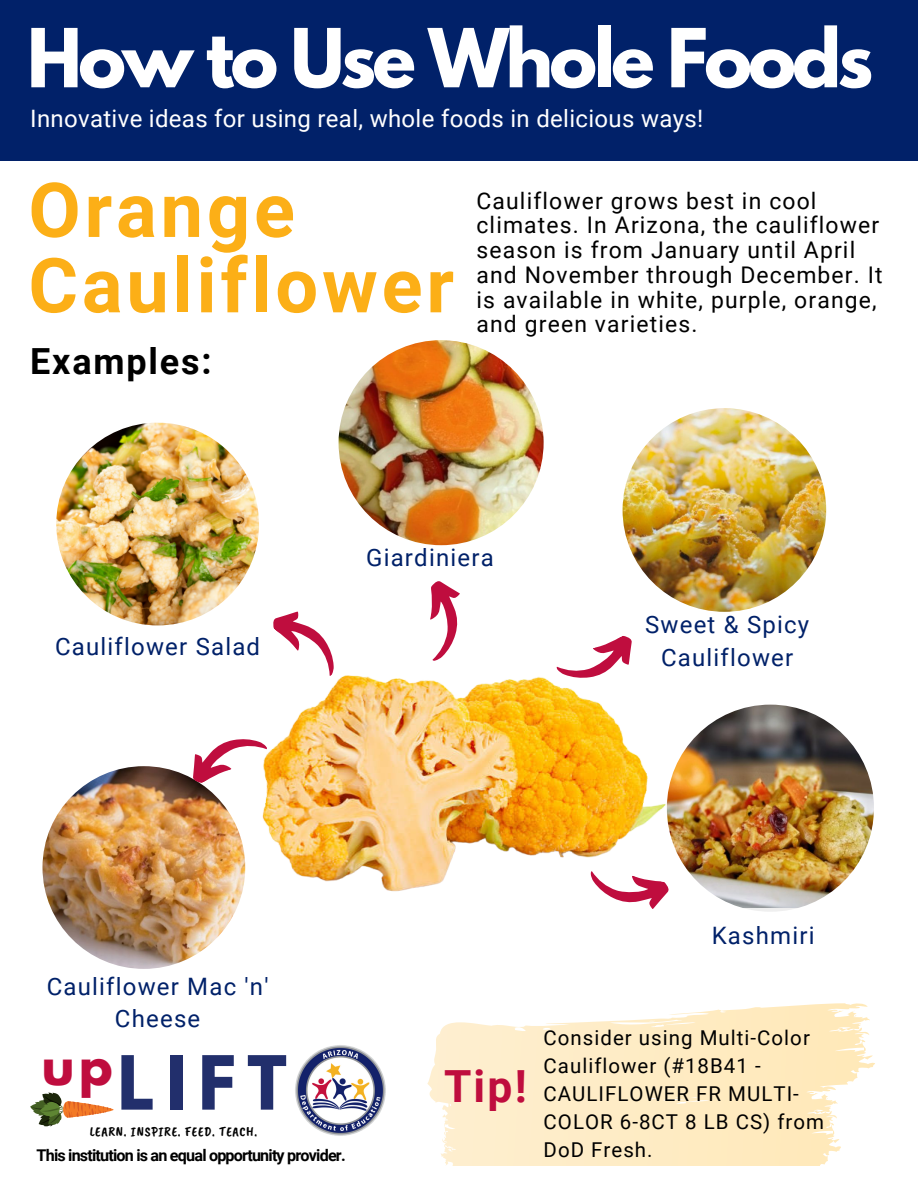
<style>
.page{position:relative;width:918px;height:1188px;background:#fff}
.page>*{position:absolute;margin:0;border:0;box-sizing:border-box;transform-origin:0 0}
.t1{font:700 75.9px/75.3px "Roboto";letter-spacing:.05em;color:#fcaf17}
.t2{font:700 72px "League Spartan";letter-spacing:-.05em;color:#fff}
.t3{font:700 66.15px "League Spartan";color:#222f6c}
.t4{font:700 44.25px "Roboto";color:#bf0d3e}
.t5{font:700 36px "Roboto";letter-spacing:.05em;color:#000}
.t6{font:24px/32.7px "Roboto";letter-spacing:.05em;color:#012169;text-align:center}
.t7{font:24px "Roboto";letter-spacing:.015em;color:#fff}
.t8{font:22.95px/24.8px "Roboto";letter-spacing:.05em;color:#000}
.t9{font:20.4px/28.2px "Roboto";letter-spacing:.05em;color:#000}
.t10{font:700 16.2px "Roboto";letter-spacing:-.05em;color:#000}
.t11{font:13.65px "Caveat Brush";letter-spacing:.05em;color:#000}
</style>
<div class="page">
<div style="left:0;top:0;width:918px;height:161px;background:#012169"></div>
<svg style="left:430px;top:581px;width:30px;height:60px"></svg>
<img style="left:56px;top:423px;width:203px;height:202px;border-radius:50%">
<img style="left:339px;top:340px;width:205px;height:205px;border-radius:50%">
<img style="left:623px;top:408px;width:203px;height:204px;border-radius:50%">
<img style="left:667px;top:705px;width:207px;height:207px;border-radius:50%">
<img style="left:42px;top:766px;width:203px;height:203px;border-radius:50%">
<svg style="left:613px;top:636px;width:19px;height:5px"></svg>
<svg style="left:650px;top:905px;width:7px;height:4px"></svg>
<svg style="left:184px;top:740px;width:47px;height:46px"></svg>
<svg style="left:427px;top:1004px;width:448px;height:162px;fill:#ffecc6"></svg>
<svg style="left:273px;top:611px;width:52px;height:30px"></svg>
<img style="left:295px;top:1045px;width:91px;height:91px">
<svg style="left:30px;top:1093px;width:84px;height:34px"></svg>
<img style="left:231px;top:641px;width:448px;height:264px">
<h2 class="t2" style="left:27px;top:23px;width:848px">How to Use Whole Foods</h2>
<p class="t7" style="left:30px;top:105px;width:674px">Innovative ideas for using real, whole foods in delicious ways!</p>
<h1 class="t1" style="left:28px;top:173px;width:427px">Orange<br>Cauliflower</h1>
<h3 class="t5" style="left:30px;top:340px;width:183px">Examples:</h3>
<p class="t8" style="left:476px;top:188px;width:408px">Cauliflower grows best in cool climates. In Arizona, the cauliflower season is from January until April and November through December. It is available in white, purple, orange, and green varieties.</p>
<p class="t6" style="left:55px;top:630px;width:207px">Cauliflower Salad</p>
<p class="t6" style="left:366px;top:542px;width:129px">Giardiniera</p>
<p class="t6" style="left:645px;top:608px;width:166px">Sweet &amp; Spicy<br>Cauliflower</p>
<p class="t6" style="left:47px;top:970px;width:223px">Cauliflower Mac 'n'<br>Cheese</p>
<h3 class="t3" style="left:42px;top:1050px;width:246px"><sup>up</sup>LIFT</h3>
<p class="t11" style="left:90px;top:1123px;width:169px">LEARN. INSPIRE. FEED. TEACH.</p>
<p class="t10" style="left:37px;top:1146px;width:311px">This institution is an equal opportunity provider.</p>
<p class="t6" style="left:712px;top:919px;width:104px">Kashmiri</p>
<h3 class="t4" style="left:444px;top:1061px;width:84px">Tip!</h3>
<p class="t9" style="left:544px;top:1024px;width:282px">Consider using Multi-Color<br>Cauliflower (#18B41 -<br>CAULIFLOWER FR MULTI-<br>COLOR 6-8CT 8 LB CS) from<br>DoD Fresh.</p>
</div>
